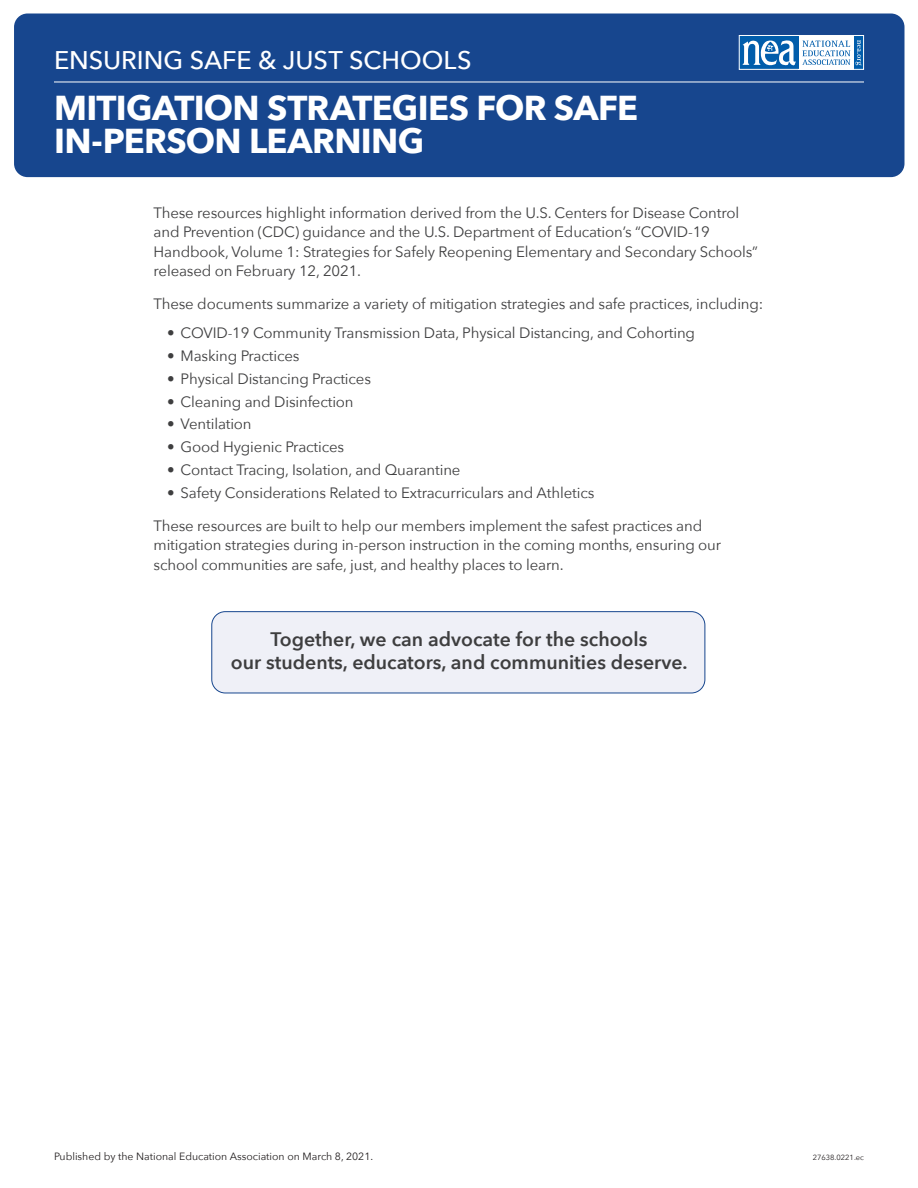
<style>
.page{position:relative;width:918px;height:1188px;background:#fff}
.page>*{position:absolute;margin:0;border:0;box-sizing:border-box;transform-origin:0 0}
.t1{font:700 34.5px/33px "Avenir Next";letter-spacing:-.02em;color:#fff}
.t2{font:500 25.5px "Avenir Next";color:#fff}
.t3{font:600 19.5px/22.5px "Avenir Next";color:#3e3e3f;text-align:center}
.t4{font:15px/19.5px "Avenir Next";letter-spacing:-.01em;color:#3e3e3f}
.t5{font:10.5px "Avenir Next";color:#231f20}
.t6{font:7.5px "Avenir Next";color:#231f20}
</style>
<div class="page">
<div style="left:212px;top:612px;width:493px;height:81px;background:#eff0f7;border-radius:14px"></div>
<div style="left:211px;top:611px;width:494px;height:82px;border:1px solid #17468e;border-radius:14px"></div>
<div style="left:14px;top:14px;width:891px;height:163px;background:#17468e;border-radius:14px"></div>
<hr style="left:54px;top:82px;width:810px;height:1px;background:#fff">
<div style="left:799px;top:36px;width:55px;height:33px;background:#fff"></div>
<div style="left:854px;top:36px;width:10px;height:34px;background:#015dab"></div>
<div style="left:739px;top:36px;width:60px;height:33px;background:#015dab"></div>
<svg style="left:742px;top:40px;width:54px;height:26px"></svg>
<svg style="left:802px;top:40px;width:59px;height:25px"></svg>
<div style="left:739px;top:35px;width:125px;height:35px;border:1px solid #fff"></div>
<h2 class="t2" style="left:54px;top:39px;width:419px">ENSURING SAFE &amp; JUST SCHOOLS</h2>
<h1 class="t1" style="left:54px;top:91px;width:586px">MITIGATION STRATEGIES FOR SAFE<br>IN-PERSON LEARNING</h1>
<p class="t4" style="left:154px;top:202px;width:606px">These resources highlight information derived from the U.S. Centers for Disease Control and Prevention (CDC) guidance and the U.S. Department of Education’s “COVID-19<br>Handbook, Volume 1: Strategies for Safely Reopening Elementary and Secondary Schools” released on February 12, 2021.</p>
<p class="t4" style="left:154px;top:293px;width:611px">These documents summarize a variety of mitigation strategies and safe practices, including:</p>
<p class="t4" style="left:167px;top:323px;width:529px">• COVID-19 Community Transmission Data, Physical Distancing, and Cohorting</p>
<p class="t4" style="left:167px;top:346px;width:134px">• Masking Practices</p>
<p class="t4" style="left:167px;top:368px;width:205px">• Physical Distancing Practices</p>
<p class="t4" style="left:167px;top:391px;width:188px">• Cleaning and Disinfection</p>
<p class="t4" style="left:167px;top:414px;width:86px">• Ventilation</p>
<p class="t4" style="left:167px;top:437px;width:179px">• Good Hygienic Practices</p>
<p class="t4" style="left:167px;top:459px;width:295px">• Contact Tracing, Isolation, and Quarantine</p>
<p class="t4" style="left:167px;top:482px;width:429px">• Safety Considerations Related to Extracurriculars and Athletics</p>
<p class="t4" style="left:154px;top:515px;width:569px">These resources are built to help our members implement the safest practices and mitigation strategies during in-person instruction in the coming months, ensuring our school communities are safe, just, and healthy places to learn.</p>
<h3 class="t3" style="left:231px;top:628px;width:458px">Together, we can advocate for the schools<br>our students, educators, and communities deserve.</h3>
<p class="t5" style="left:54px;top:1147px;width:321px">Published by the National Education Association on March 8, 2021.</p>
<p class="t6" style="left:813px;top:1151px;width:53px">27638.0221.ec</p>
</div>
